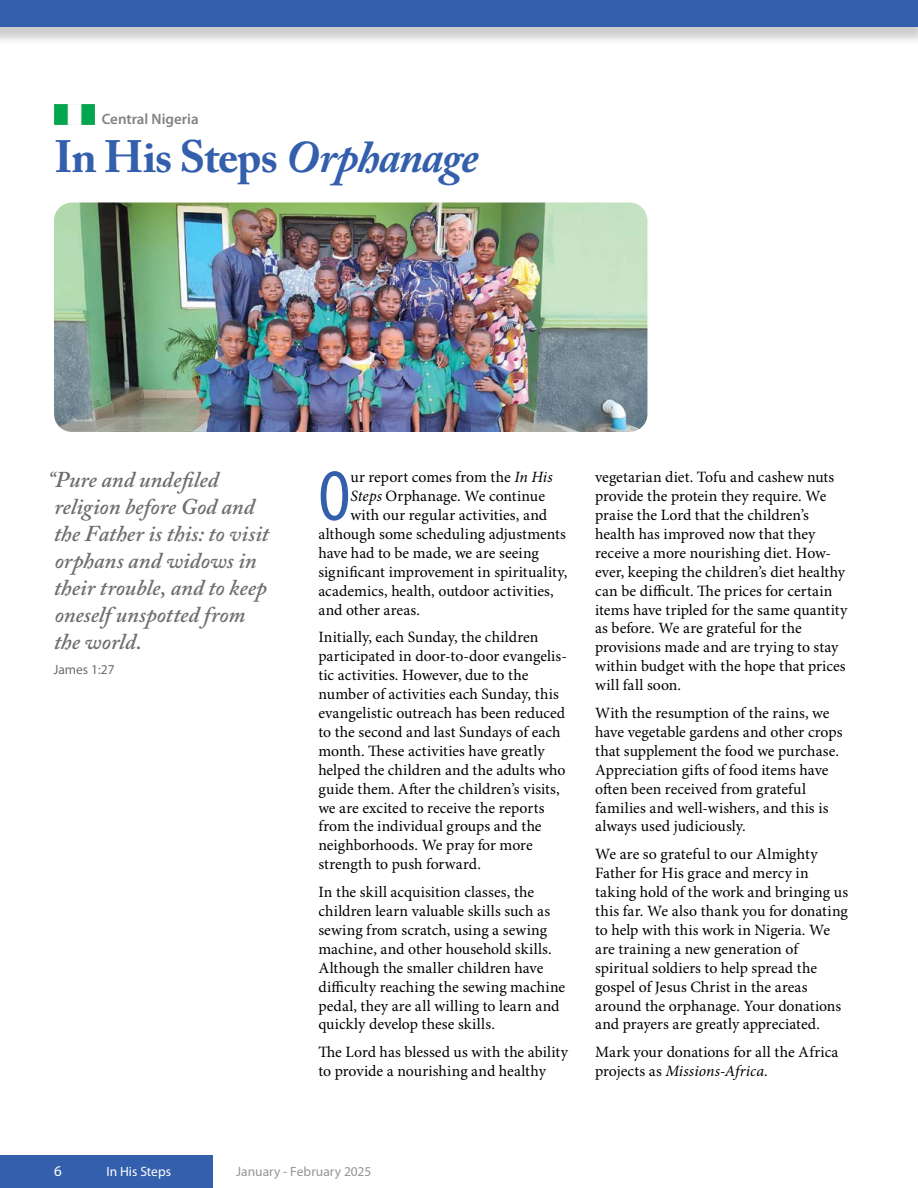
<style>
.page{position:relative;width:918px;height:1188px;background:#fff}
.page>*{position:absolute;margin:0;border:0;box-sizing:border-box;transform-origin:0 0}
.t1{font:condensed 71.85px "Myriad Pro";color:#335fac}
.t2{font:700 45px "Adobe Caslon Pro";letter-spacing:-.025em;color:#335fac}
.t3{font:italic 600 22.5px/27px "Adobe Caslon Pro";color:#6d6e71}
.t4{font:15.75px/18.9px "Minion Pro";color:#000}
.t5{font:600 15px "Myriad Pro";color:#808285}
.t6{font:15px "Myriad Pro";color:#fff}
.t7{font:13.5px "Myriad Pro";color:#939598}
.t8{font:13.5px "Myriad Pro";color:#fff}
.t9{font:13.5px "Myriad Pro";color:#6d6e71}
.s1{font-style:italic}
</style>
<div class="page">
<div style="left:0;top:1155px;width:213px;height:33px;background:#335fac"></div>
<img style="left:54px;top:104px;width:40px;height:20px">
<div style="left:0;top:0;width:918px;height:46px;background:#000;opacity:.2"></div>
<div style="left:0;top:0;width:918px;height:27px;background:#335fac"></div>
<img style="left:54px;top:202px;width:593px;height:230px">
<p class="t5" style="left:102px;top:111px;width:99px">Central Nigeria</p>
<h2 class="t2" style="left:54px;top:130px;width:426px">In His Steps <span class="s1">Orphanage</span></h2>
<h3 class="t3" style="left:47px;top:465px;width:223px">“Pure and undefiled religion before God and the Father is this: to visit orphans and widows in their trouble, and to keep oneself unspotted from the world.</h3>
<p class="t9" style="left:53px;top:661px;width:63px">James 1:27</p>
<h1 class="t1" style="left:318px;top:457px;width:34px">O</h1>
<p class="t4" style="left:350px;top:468px;width:204px">ur report comes from the <span class="s1">In His</span></p>
<p class="t4" style="left:350px;top:487px;width:196px"><span class="s1">Steps</span> Orphanage. We continue</p>
<p class="t4" style="left:350px;top:506px;width:198px">with our regular activities, and</p>
<p class="t4" style="left:318px;top:525px;width:249px">although some scheduling adjustments</p>
<p class="t4" style="left:318px;top:544px;width:222px">have had to be made, we are seeing</p>
<p class="t4" style="left:318px;top:563px;width:251px">significant improvement in spirituality,</p>
<p class="t4" style="left:318px;top:582px;width:237px">academics, health, outdoor activities,</p>
<p class="t4" style="left:318px;top:601px;width:103px">and other areas.</p>
<p class="t4" style="left:318px;top:629px;width:250px">Initially, each Sunday, the children participated in door-to-door evangelis&shy;tic activities. However, due to the number of activities each Sunday, this evangelistic outreach has been reduced to the second and last Sundays of each month. These activities have greatly helped the children and the adults who guide them. After the children’s visits, we are excited to receive the reports from the individual groups and the neighborhoods. We pray for more strength to push forward.</p>
<p class="t4" style="left:318px;top:883px;width:248px">In the skill acquisition classes, the children learn valuable skills such as sewing from scratch, using a sewing machine, and other household skills.<br>Although the smaller children have difficulty reaching the sewing machine pedal, they are all willing to learn and quickly develop these skills.</p>
<p class="t4" style="left:318px;top:1044px;width:251px">The Lord has blessed us with the ability to provide a nourishing and healthy</p>
<p class="t4" style="left:595px;top:468px;width:254px">vegetarian diet. Tofu and cashew nuts provide the protein they require. We praise the Lord that the children’s health has improved now that they receive a more nourishing diet. How&shy;ever, keeping the children’s diet healthy can be difficult. The prices for certain items have tripled for the same quantity as before. We are grateful for the provisions made and are trying to stay within budget with the hope that prices will fall soon.</p>
<p class="t4" style="left:595px;top:704px;width:249px">With the resumption of the rains, we have vegetable gardens and other crops that supplement the food we purchase.<br>Appreciation gifts of food items have often been received from grateful families and well-wishers, and this is always used judiciously.</p>
<p class="t4" style="left:595px;top:846px;width:255px">We are so grateful to our Almighty Father for His grace and mercy in taking hold of the work and bringing us this far. We also thank you for donating to help with this work in Nigeria. We are training a new generation of spiritual soldiers to help spread the gospel of Jesus Christ in the areas around the orphanage. Your donations and prayers are greatly appreciated.</p>
<p class="t4" style="left:595px;top:1044px;width:245px">Mark your donations for all the Africa projects as <span class="s1">Missions-Africa</span>.</p>
<p class="t6" style="left:54px;top:1162px;width:9px">6</p>
<p class="t8" style="left:106px;top:1163px;width:66px">In His Steps</p>
<p class="t7" style="left:236px;top:1163px;width:137px">January - February 2025</p>
</div>
